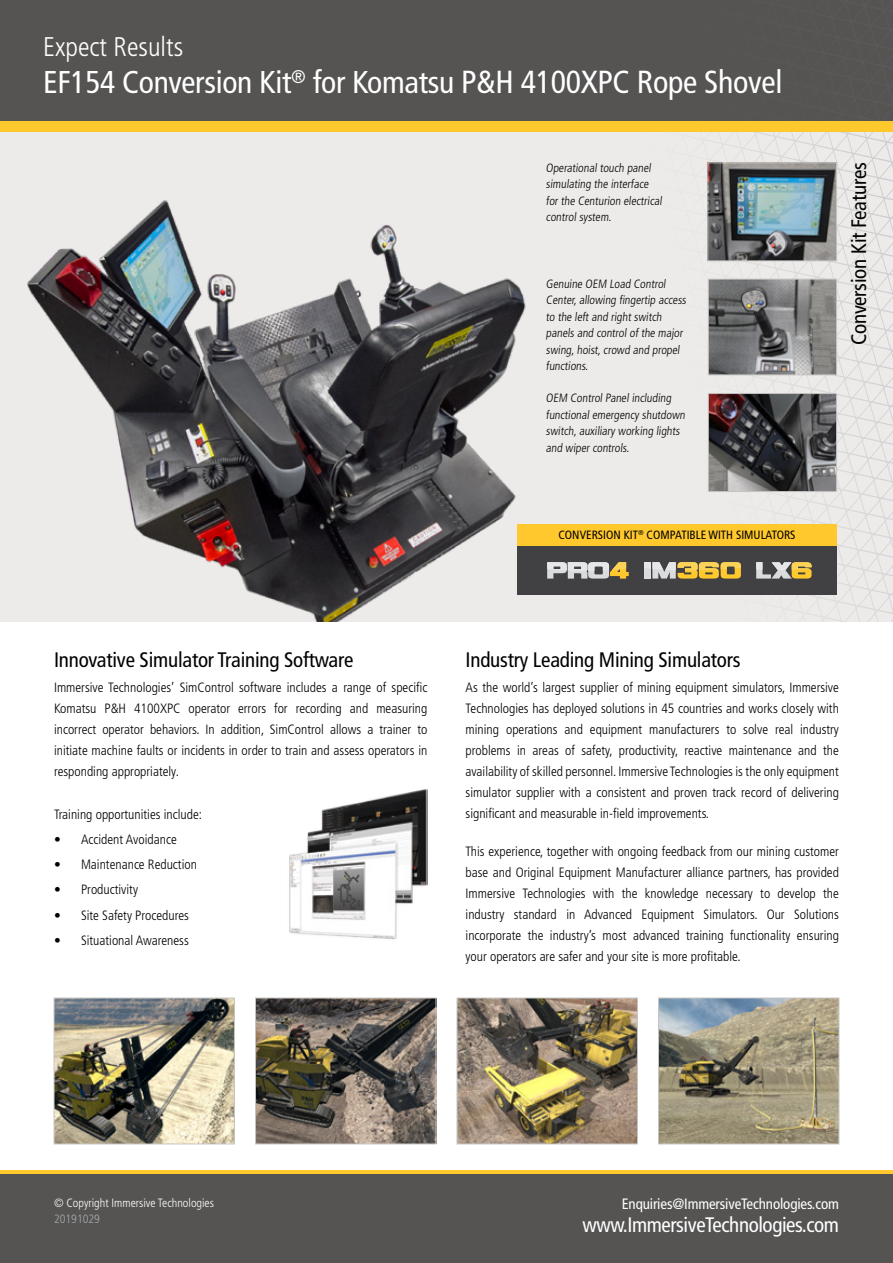
<style>
.page{position:relative;width:893px;height:1263px;background:#fff}
.page>*{position:absolute;margin:0;border:0;box-sizing:border-box;transform-origin:0 0}
.t1{font:condensed 31.95px "Frutiger LT Std";letter-spacing:-.01em;color:#fff}
.t2{font:condensed 31.5px "Frutiger LT Std";letter-spacing:-.01em;color:#fff}
.t3{font:300 condensed 27px "Frutiger LT Std";color:#fff}
.t4{font:condensed 21px "Frutiger LT Std";letter-spacing:-.01em;color:#000}
.t5{font:condensed 21px "Frutiger LT Std";letter-spacing:-.02em;color:#fff}
.t6{font:condensed 18.3px "Frutiger LT Std";color:#fff}
.t7{font:condensed 15px "Frutiger LT Std";letter-spacing:-.01em;color:#fff}
.t8{font:300 condensed 13.5px/21px "Frutiger LT Std";color:#000;text-align:right}
.t9{font:condensed 13.5px "Frutiger LT Std";color:#000}
.t10{font:300 condensed 12px/16.5px "Frutiger LT Std";color:#000}
.t11{font:condensed 12px "Frutiger LT Std";color:#000}
.t12{font:300 condensed 12px "Frutiger LT Std";color:#fff}
.t13{font:300 condensed 12px "Frutiger LT Std";color:#a7a9ac}
.t14{font:condensed 7.05px "Frutiger LT Std";color:#000}
.s1{font-size:31.5px}
</style>
<div class="page">
<div style="left:0;top:0;width:893px;height:126px;background:#555453"></div>
<img style="left:0;top:154px;width:346px;height:468px">
<hr style="left:0;top:1170px;width:893px;height:4px;background:#ffc82c">
<div style="left:0;top:1174px;width:893px;height:89px;background:#555453"></div>
<div style="left:0;top:121px;width:893px;height:10px;background:#ffc82c"></div>
<img style="left:289px;top:789px;width:138px;height:150px">
<img style="left:257px;top:1000px;width:177px;height:142px">
<div style="left:255px;top:998px;width:181px;height:146px;border:1px solid #c7c5c4"></div>
<img style="left:459px;top:1000px;width:176px;height:142px">
<div style="left:457px;top:998px;width:180px;height:146px;border:1px solid #c7c5c4"></div>
<img style="left:660px;top:1000px;width:177px;height:142px">
<div style="left:658px;top:998px;width:181px;height:146px;border:1px solid #c7c5c4"></div>
<img style="left:56px;top:1000px;width:177px;height:142px">
<div style="left:54px;top:998px;width:181px;height:146px;border:1px solid #c7c5c4"></div>
<svg style="left:346px;top:131px;width:547px;height:491px"></svg>
<h3 class="t3" style="left:43px;top:31px;width:141px">Expect Results</h3>
<h3 class="t6" style="left:291px;top:66px;width:16px">®</h3>
<h2 class="t2" style="left:43px;top:64px;width:250px">EF154 Conversion Kit</h2>
<h1 class="t1" style="left:313px;top:64px;width:471px"><span class="s1">for Komatsu</span> &amp;P H 4100XPC Rope Shovel</h1>
<p class="t10" style="left:546px;top:159px;width:119px">Operational touch panel simulating the interface for the Centurion electrical control system.</p>
<h3 class="t4" style="left:847px;top:345px;width:184px;rotate:-90deg">Conversion Kit Features</h3>
<p class="t10" style="left:574px;top:276px;width:116px;text-indent:-28px">Genuine OEM Load Control<br>, allowing fingertip access</p>
<p class="t10" style="left:546px;top:292px;width:32px">Center</p>
<p class="t10" style="left:546px;top:309px;width:119px">to the left and right switch</p>
<p class="t10" style="left:546px;top:325px;width:140px">panels and control of the major</p>
<p class="t10" style="left:546px;top:342px;width:137px">swing, hoist, crowd and propel</p>
<p class="t10" style="left:585px;top:358px;width:6px">.</p>
<p class="t10" style="left:546px;top:358px;width:43px">functions</p>
<p class="t10" style="left:546px;top:390px;width:129px">OEM Control Panel including</p>
<p class="t10" style="left:546px;top:407px;width:142px">functional emergency shutdown</p>
<p class="t10" style="left:546px;top:423px;width:137px">switch, auxiliary working lights</p>
<p class="t10" style="left:626px;top:440px;width:6px">.</p>
<p class="t10" style="left:546px;top:440px;width:84px">and wiper controls</p>
<p class="t14" style="left:638px;top:529px;width:7px">®</p>
<p class="t11" style="left:558px;top:528px;width:81px">CONVERSION KIT</p>
<p class="t11" style="left:647px;top:528px;width:150px">COMPATIBLE WITH SIMULATORS</p>
<h3 class="t4" style="left:54px;top:648px;width:301px">Innovative Simulator Training Software</h3>
<p class="t8" style="left:54px;top:677px;width:375px">Immersive Technologies’ SimControl software includes a range of specific measuring</p>
<p class="t8" style="left:274px;top:698px;width:15px">for</p>
<p class="t8" style="left:296px;top:698px;width:48px">recording</p>
<p class="t8" style="left:350px;top:698px;width:20px">and</p>
<p class="t8" style="left:105px;top:698px;width:23px">H&amp;P</p>
<p class="t8" style="left:134px;top:698px;width:48px">4100XPC</p>
<p class="t8" style="left:54px;top:698px;width:44px">Komatsu</p>
<p class="t8" style="left:189px;top:698px;width:43px">operator</p>
<p class="t8" style="left:238px;top:698px;width:30px">errors</p>
<p class="t8" style="left:150px;top:719px;width:66px">behaviors. In</p>
<p class="t8" style="left:221px;top:719px;width:105px">addition, SimControl</p>
<p class="t8" style="left:330px;top:719px;width:33px">allows</p>
<p class="t8" style="left:54px;top:719px;width:375px;text-align:left">incorrect<br>initiate machine faults or incidents in order to train and assess operators in responding appropriately.</p>
<p class="t8" style="left:54px;top:801px;width:150px;line-height:25.2px;text-align:center">Training opportunities include:<br>Accident Avoidance</p>
<p class="t8" style="left:379px;top:719px;width:33px">trainer</p>
<p class="t8" style="left:102px;top:719px;width:43px">operator</p>
<p class="t8" style="left:417px;top:719px;width:12px">to</p>
<p class="t8" style="left:367px;top:719px;width:7px">a</p>
<p class="t9" style="left:54px;top:831px;width:8px">•</p>
<p class="t9" style="left:54px;top:857px;width:8px">•</p>
<p class="t8" style="left:81px;top:854px;width:117px">Maintenance Reduction</p>
<p class="t9" style="left:54px;top:882px;width:8px">•</p>
<p class="t8" style="left:81px;top:879px;width:59px">Productivity</p>
<p class="t9" style="left:54px;top:907px;width:8px">•</p>
<p class="t8" style="left:81px;top:905px;width:109px">Site Safety Procedures</p>
<p class="t9" style="left:54px;top:932px;width:8px">•</p>
<p class="t8" style="left:81px;top:930px;width:109px">Situational Awareness</p>
<h3 class="t4" style="left:466px;top:648px;width:276px">Industry Leading Mining Simulators</h3>
<p class="t8" style="left:466px;top:677px;width:375px">As the world s’ largest supplier of mining equipment simulators, Immersive<br>Technologies has deployed solutions in 45 countries and works closely with industry</p>
<p class="t8" style="left:649px;top:719px;width:72px">manufacturers</p>
<p class="t8" style="left:564px;top:719px;width:20px">and</p>
<p class="t8" style="left:743px;top:719px;width:26px">solve</p>
<p class="t8" style="left:775px;top:719px;width:20px">real</p>
<p class="t8" style="left:466px;top:719px;width:35px">mining</p>
<p class="t8" style="left:506px;top:719px;width:53px">operations</p>
<p class="t8" style="left:590px;top:719px;width:54px">equipment</p>
<p class="t8" style="left:726px;top:719px;width:12px">to</p>
<p class="t8" style="left:565px;top:740px;width:11px">of</p>
<p class="t8" style="left:581px;top:740px;width:142px">safety, productivity, reactive</p>
<p class="t8" style="left:466px;top:740px;width:375px;text-align:left">problems<br>availability of skilled personnel.ImmersiveTechnologies is the only equipment simulator supplier with a consistent and proven track record of delivering significant and measurable in-field improvements.</p>
<p class="t8" style="left:466px;top:841px;width:375px">This experience, together with ongoing feedback from our mining customer base and Original Equipment Manufacturer alliance partners, has provided the</p>
<p class="t8" style="left:798px;top:740px;width:20px">and</p>
<p class="t8" style="left:823px;top:740px;width:17px">the</p>
<p class="t8" style="left:517px;top:740px;width:11px">in</p>
<p class="t8" style="left:729px;top:740px;width:65px">maintenance</p>
<p class="t8" style="left:533px;top:740px;width:28px">areas</p>
<p class="t8" style="left:522px;top:883px;width:65px">Technologies</p>
<p class="t8" style="left:593px;top:883px;width:23px">with</p>
<p class="t8" style="left:622px;top:883px;width:17px">the</p>
<p class="t8" style="left:645px;top:883px;width:55px">knowledge</p>
<p class="t8" style="left:778px;top:883px;width:40px">develop</p>
<p class="t8" style="left:466px;top:883px;width:51px">Immersive</p>
<p class="t8" style="left:760px;top:883px;width:12px">to</p>
<p class="t8" style="left:706px;top:883px;width:48px">necessary</p>
<p class="t8" style="left:466px;top:904px;width:40px">industry</p>
<p class="t8" style="left:514px;top:904px;width:44px">standard</p>
<p class="t8" style="left:566px;top:904px;width:11px">in</p>
<p class="t8" style="left:584px;top:904px;width:50px">Advanced</p>
<p class="t8" style="left:642px;top:904px;width:54px">Equipment</p>
<p class="t8" style="left:704px;top:904px;width:56px">Simulators.</p>
<p class="t8" style="left:767px;top:904px;width:20px">Our</p>
<p class="t8" style="left:794px;top:904px;width:46px">Solutions</p>
<p class="t8" style="left:730px;top:925px;width:62px">functionality</p>
<p class="t8" style="left:528px;top:925px;width:17px">the</p>
<p class="t8" style="left:550px;top:925px;width:48px">industry s’</p>
<p class="t8" style="left:633px;top:925px;width:48px">advanced</p>
<p class="t8" style="left:466px;top:925px;width:277px;text-align:left">incorporate<br>your operators are safer and your site is more profitable.</p>
<p class="t8" style="left:686px;top:925px;width:39px">training</p>
<p class="t8" style="left:797px;top:925px;width:44px">ensuring</p>
<p class="t8" style="left:602px;top:925px;width:26px">most</p>
<p class="t12" style="left:54px;top:1196px;width:161px">© Copyright Immersive Technologies</p>
<p class="t13" style="left:54px;top:1212px;width:48px">20191029</p>
<p class="t7" style="left:622px;top:1195px;width:219px">Enquiries@ImmersiveTechnologies.com</p>
<h3 class="t5" style="left:582px;top:1212px;width:258px">www.ImmersiveTechnologies.com</h3>
</div>
